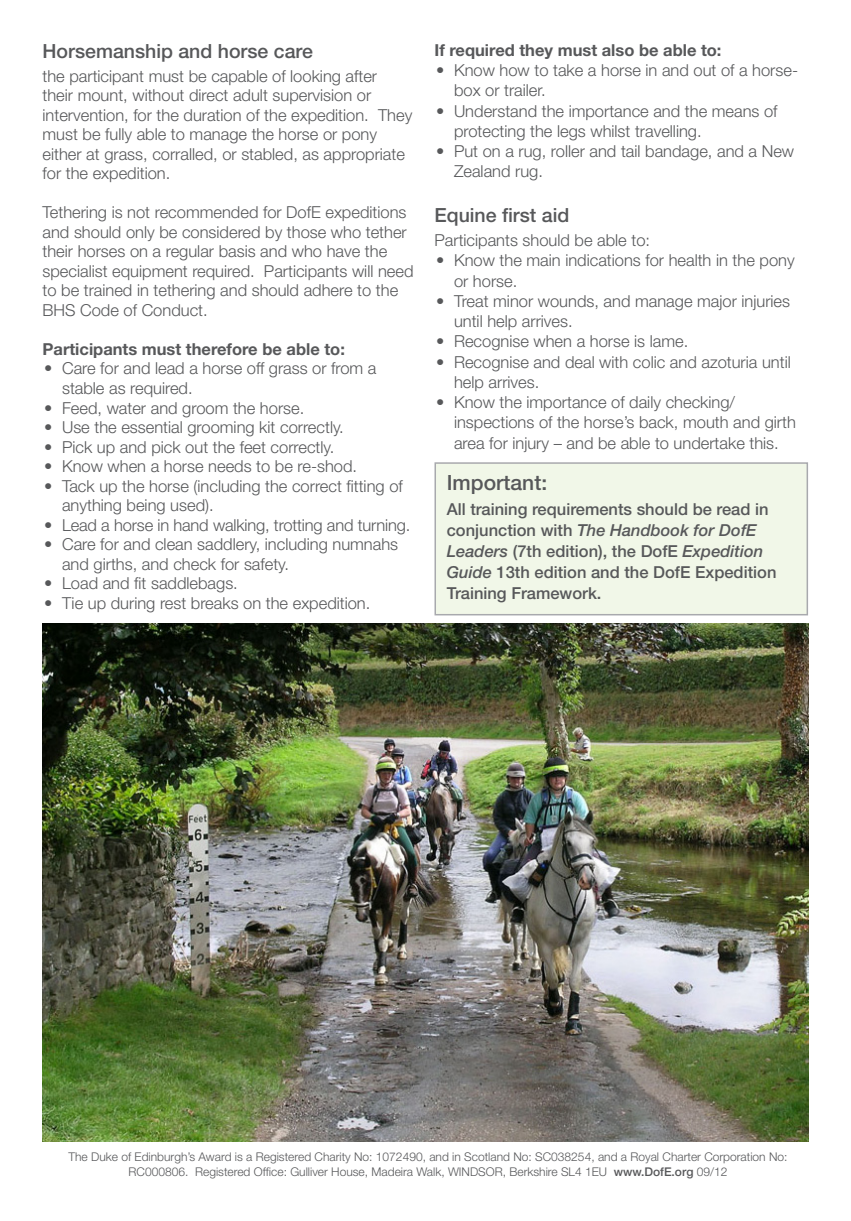
<style>
.page{position:relative;width:851px;height:1221px;background:#fff}
.page>*{position:absolute;margin:0;border:0;box-sizing:border-box;transform-origin:0 0}
.Sub_head_2{font:500 21px "Helvetica Neue LT";color:#57585a}
.Sub_head_2-2{font:500 19.5px "Helvetica Neue LT";color:#57585a}
.bullet_body{font:300 16.5px/20.2px "Helvetica Neue LT";color:#57585a}
.Body_Copy{font:300 16.5px/19.5px "Helvetica Neue LT";color:#57585a}
.Body_Copy-2{font:500 16.5px/21px "Helvetica Neue LT";color:#57585a}
.Body_Copy-3{font:700 16.5px "Helvetica Neue LT";color:#57585a}
.Body_Copy-4{font:300 12px/15px "Helvetica Neue LT";color:#57585a;text-align:center}
.s1{font-style:italic}
.s2{font-weight:500}
</style>
<div class="page">
<img style="left:43px;top:624px;width:765px;height:517px">
<div style="left:434px;top:462px;width:374px;height:153px;background:#f1f7e8;border:2px solid #a8a9ad"></div>
<p class="Sub_head_2-2" style="left:43px;top:39px;width:272px">Horsemanship and horse care</p>
<p class="Body_Copy" style="left:43px;top:66px;width:371px">the participant must be capable of looking after<br>their mount, without direct adult supervision or intervention, for the duration of the expedition. They must be fully able to manage the horse or pony either at grass, corralled, or stabled, as appropriate for the expedition.</p>
<p class="Body_Copy" style="left:43px;top:202px;width:372px">Tethering is not recommended for DofE expeditions and should only be considered by those who tether their horses on a regular basis and who have the specialist equipment required. Participants will need to be trained in tethering and should adhere to the BHS Code of Conduct.</p>
<p class="Body_Copy-3" style="left:43px;top:339px;width:304px">Participants must therefore be able to:</p>
<p class="bullet_body" style="left:62px;top:358px;width:316px;line-height:19.5px;text-indent:-18px">• Care for and lead a horse off grass or from a stable as required.</p>
<p class="bullet_body" style="left:44px;top:397px;width:262px">• Feed, water and groom the horse.</p>
<p class="bullet_body" style="left:44px;top:416px;width:301px">• Use the essential grooming kit correctly.</p>
<p class="bullet_body" style="left:44px;top:436px;width:292px">• Pick up and pick out the feet correctly.</p>
<p class="bullet_body" style="left:44px;top:455px;width:314px">• Know when a horse needs to be re-shod.</p>
<p class="bullet_body" style="left:62px;top:475px;width:342px;line-height:19.5px;text-indent:-18px">• Tack up the horse (including the correct fitting of anything being used).</p>
<p class="bullet_body" style="left:44px;top:514px;width:368px">• Lead a horse in hand walking, trotting and turning.</p>
<p class="bullet_body" style="left:62px;top:534px;width:337px;line-height:19.5px;text-indent:-18px">• Care for and clean saddlery, including numnahs and girths, and check for safety.</p>
<p class="bullet_body" style="left:44px;top:572px;width:195px">• Load and fit saddlebags.</p>
<p class="bullet_body" style="left:44px;top:592px;width:328px">• Tie up during rest breaks on the expedition.</p>
<p class="Body_Copy-3" style="left:434px;top:40px;width:288px">If required they must also be able to:</p>
<p class="bullet_body" style="left:454px;top:60px;width:345px;text-indent:-18px">• Know how to take a horse in and out of a horse&shy;box or trailer.</p>
<p class="bullet_body" style="left:454px;top:100px;width:325px;text-indent:-18px">• Understand the importance and the means of protecting the legs whilst travelling.</p>
<p class="bullet_body" style="left:454px;top:141px;width:341px;text-indent:-18px">• Put on a rug, roller and tail bandage, and a New<br>Zealand rug.</p>
<p class="Sub_head_2-2" style="left:434px;top:203px;width:136px">Equine first aid</p>
<p class="Body_Copy" style="left:434px;top:230px;width:217px">Participants should be able to:</p>
<p class="bullet_body" style="left:454px;top:250px;width:342px;text-indent:-18px">• Know the main indications for health in the pony or horse.</p>
<p class="bullet_body" style="left:454px;top:290px;width:337px;text-indent:-18px">• Treat minor wounds, and manage major injuries until help arrives.</p>
<p class="bullet_body" style="left:436px;top:331px;width:254px">• Recognise when a horse is lame.</p>
<p class="bullet_body" style="left:454px;top:351px;width:338px;text-indent:-18px">• Recognise and deal with colic and azoturia until help arrives.</p>
<p class="bullet_body" style="left:454px;top:392px;width:343px;text-indent:-18px">• Know the importance of daily checking/ inspections of the horse’s back, mouth and girth area for injury – and be able to undertake this.</p>
<p class="Sub_head_2" style="left:446px;top:470px;width:102px">Important:</p>
<p class="Body_Copy-2" style="left:446px;top:498px;width:331px">All training requirements should be read in conjunction with <span class="s1">The Handbook for DofE Leaders</span> (7th edition), the DofE <span class="s1">Expedition Guide</span> 13th edition and the DofE Expedition Training Framework.</p>
<p class="Body_Copy-4" style="left:68px;top:1148px;width:720px">The Duke of Edinburgh’s Award is a Registered Charity No: 1072490, and in Scotland No: SC038254, and a Royal Charter Corporation No:<br>RC000806. Registered Office: Gulliver House, Madeira Walk, WINDSOR, Berkshire SL4 1EU <span class="s2">www.DofE.org</span> 09/12</p>
</div>
